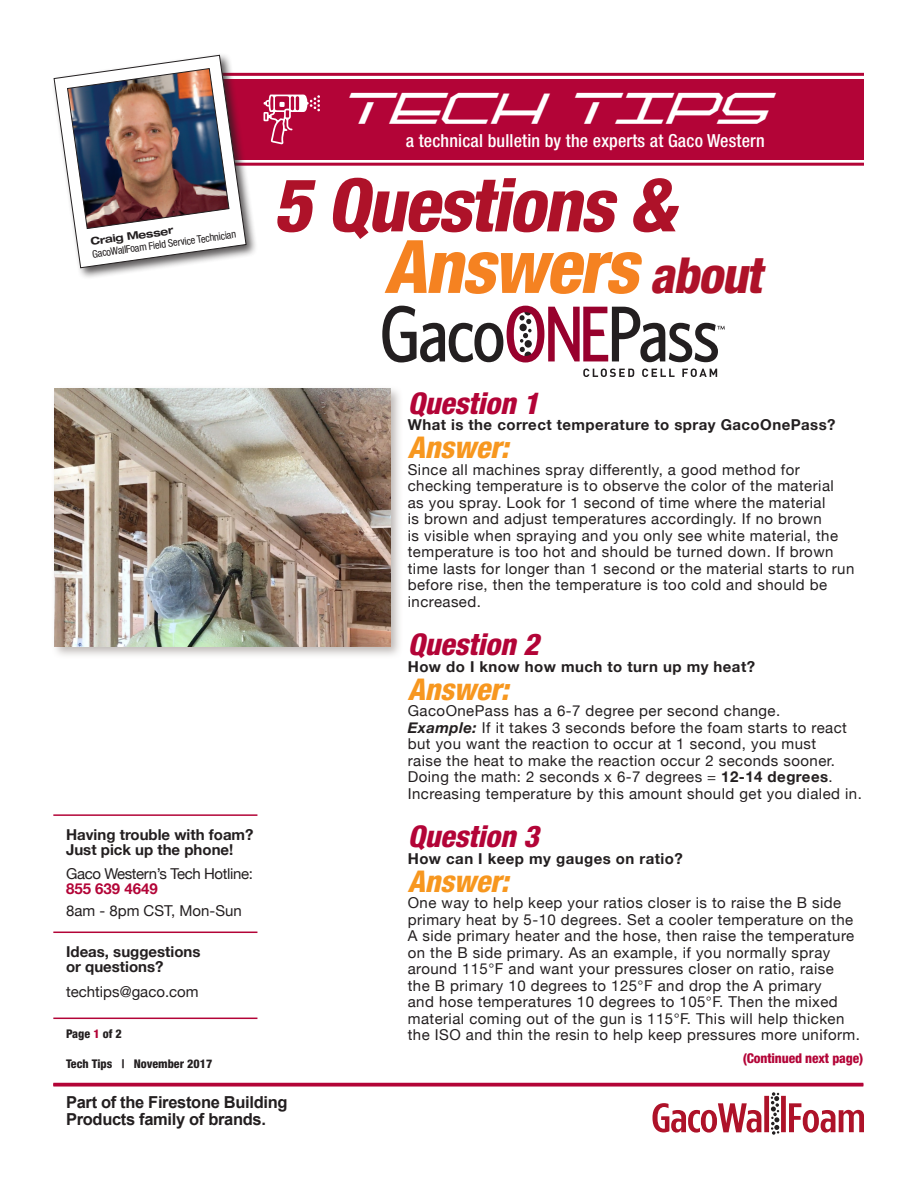
<style>
.page{position:relative;width:918px;height:1188px;background:#fff}
.page>*{position:absolute;margin:0;border:0;box-sizing:border-box;transform-origin:0 0}
.t1{font:italic 800 condensed 73.65px "Helvetica Neue";color:#ae1229}
.t2{font:italic 800 condensed 73.65px "Helvetica Neue";color:#f58221}
.t3{font:italic 800 condensed 49.65px "Helvetica Neue";color:#ae1229}
.t4{font:italic 45px "Quick Tech";color:#fff}
.t5{font:italic 800 condensed 30px "Helvetica Neue";color:#b30437}
.t6{font:italic 800 condensed 30px "Helvetica Neue";color:#f7971f}
.t7{font:500 condensed 18px "Helvetica Neue";letter-spacing:.01em;color:#fff}
.t8{font:700 16.5px/16.5px "Arial";letter-spacing:-.02em;color:#231f20}
.t9{font:15px/16.5px "Helvetica Neue";letter-spacing:.03em;color:#231f20}
.t10{font:700 15px "Helvetica Neue";letter-spacing:.03em;color:#231f20}
.t11{font:700 15px/15px "Helvetica Neue";color:#231f20}
.t12{font:15px "Helvetica Neue";color:#231f20}
.t13{font:15px/15px "Helvetica Neue";letter-spacing:-.025em;color:#231f20}
.t14{font:800 condensed 13.5px "Helvetica Neue";letter-spacing:-.01em;color:#b30437}
.t15{font:800 condensed 12px "Helvetica Neue";color:#231f20}
.t16{font:condensed 10.5px "Helvetica Neue";color:#231f20}
.t17{font:700 expanded 10.5px "Helvetica Neue";color:#231f20}
.s1{font-weight:700;color:#b30437}
.s2{color:#b30437}
.s3{font-weight:700;font-style:italic}
.s4{font-weight:700}
</style>
<div class="page">
<hr style="left:53px;top:1083px;width:810px;height:3px;background:#b30437">
<hr style="left:53px;top:1084px;width:810px;height:3px;background:#b30437">
<hr style="left:53px;top:932px;width:204px;height:1px;background:#b30437">
<hr style="left:53px;top:1018px;width:204px;height:1px;background:#b30437">
<hr style="left:53px;top:814px;width:204px;height:2px;background:#b30437">
<div style="left:137px;top:79px;width:727px;height:81px;background:#b30437"></div>
<hr style="left:137px;top:163px;width:727px;height:3px;background:#b30437">
<hr style="left:137px;top:73px;width:727px;height:3px;background:#b30437">
<svg style="left:263px;top:94px;width:57px;height:50px"></svg>
<div style="left:51px;top:53px;width:207px;height:227px;background:#231f20;opacity:.75"></div>
<img style="left:54px;top:55px;width:192px;height:213px">
<div style="left:51px;top:385px;width:352px;height:274px;background:#ada6a3;opacity:.78"></div>
<img style="left:54px;top:389px;width:336px;height:257px">
<svg style="left:653px;top:1092px;width:211px;height:43px"></svg>
<svg style="left:583px;top:369px;width:134px;height:8px"></svg>
<svg style="left:257px;top:161px;width:528px;height:201px"></svg>
<p class="t17" style="left:90px;top:235px;width:85px;rotate:-8deg">Craig Messer</p>
<p class="t16" style="left:92px;top:248px;width:147px;rotate:-8deg">GacoWallFoam Field Service Technician</p>
<p class="t4" style="left:337px;top:81px;width:431px">TECH TIPS</p>
<p class="t7" style="left:406px;top:130px;width:361px">a technical bulletin by the experts at Gaco Western</p>
<p class="t1" style="left:273px;top:160px;width:420px">5 Questions&amp;</p>
<p class="t2" style="left:384px;top:221px;width:271px">Answers</p>
<p class="t3" style="left:650px;top:245px;width:124px">about</p>
<p class="t11" style="left:66px;top:827px;width:189px">Having trouble with foam?<br>Just pick up the phone!</p>
<p class="t13" style="left:66px;top:868px;width:188px">Gaco Western’s Tech Hotline:<br><span class="s1">855 639 4649</span></p>
<p class="t12" style="left:66px;top:900px;width:177px">8am - 8pm CST, Mon-Sun</p>
<p class="t11" style="left:66px;top:944px;width:136px">Ideas, suggestions or questions?</p>
<p class="t12" style="left:66px;top:980px;width:134px">techtips@gaco.com</p>
<p class="t15" style="left:66px;top:1026px;width:57px">Page <span class="s2">1</span> of 2</p>
<p class="t15" style="left:66px;top:1056px;width:148px">Tech Tips | November 2017</p>
<p class="t5" style="left:408px;top:385px;width:140px">Question 1</p>
<p class="t10" style="left:408px;top:413px;width:429px">What is the correct temperature to spray GacoOnePass?</p>
<p class="t6" style="left:408px;top:429px;width:110px">Answer:</p>
<p class="t9" style="left:408px;top:462px;width:448px">Since all machines spray differently, a good method for checking temperature is to observe the color of the material<br>as you spray. Look for 1 second of time where the material<br>is brown and adjust temperatures accordingly. If no brown<br>is visible when spraying and you only see white material, the temperature is too hot and should be turned down. If brown time lasts for longer than 1 second or the material starts to run before rise, then the temperature is too cold and should be increased.</p>
<p class="t5" style="left:408px;top:626px;width:140px">Question 2</p>
<p class="t10" style="left:408px;top:655px;width:349px">How do I know how much to turn up my heat?</p>
<p class="t6" style="left:408px;top:670px;width:110px">Answer:</p>
<p class="t9" style="left:408px;top:703px;width:456px">GacoOnePass has a 6-7 degree per second change.<br><span class="s3">Example:</span> If it takes 3 seconds before the foam starts to react but you want the reaction to occur at 1 second, you must<br>raise the heat to make the reaction occur 2 seconds sooner.<br>Doing the math: 2 seconds x 6-7 degrees = <span class="s4">12-14 degrees</span>.<br>Increasing temperature by this amount should get you dialed in.</p>
<p class="t5" style="left:408px;top:818px;width:140px">Question 3</p>
<p class="t10" style="left:408px;top:847px;width:277px">How can I keep my gauges on ratio?</p>
<p class="t6" style="left:408px;top:862px;width:110px">Answer:</p>
<p class="t9" style="left:408px;top:895px;width:454px">One way to help keep your ratios closer is to raise the B side primary heat by 5-10 degrees. Set a cooler temperature on the A side primary heater and the hose, then raise the temperature on the B side primary. As an example, if you normally spray around 115°F and want your pressures closer on ratio, raise<br>the B primary 10 degrees to 125°F and drop the A primary<br>and hose temperatures 10 degrees to 105°F. Then the mixed material coming out of the gun is 115°F. This will help thicken the ISO and thin the resin to help keep pressures more uniform.</p>
<p class="t14" style="left:743px;top:1050px;width:122px">(Continued next page)</p>
<p class="t8" style="left:66px;top:1095px;width:223px">Part of the Firestone Building<br>Products family of brands.</p>
</div>
